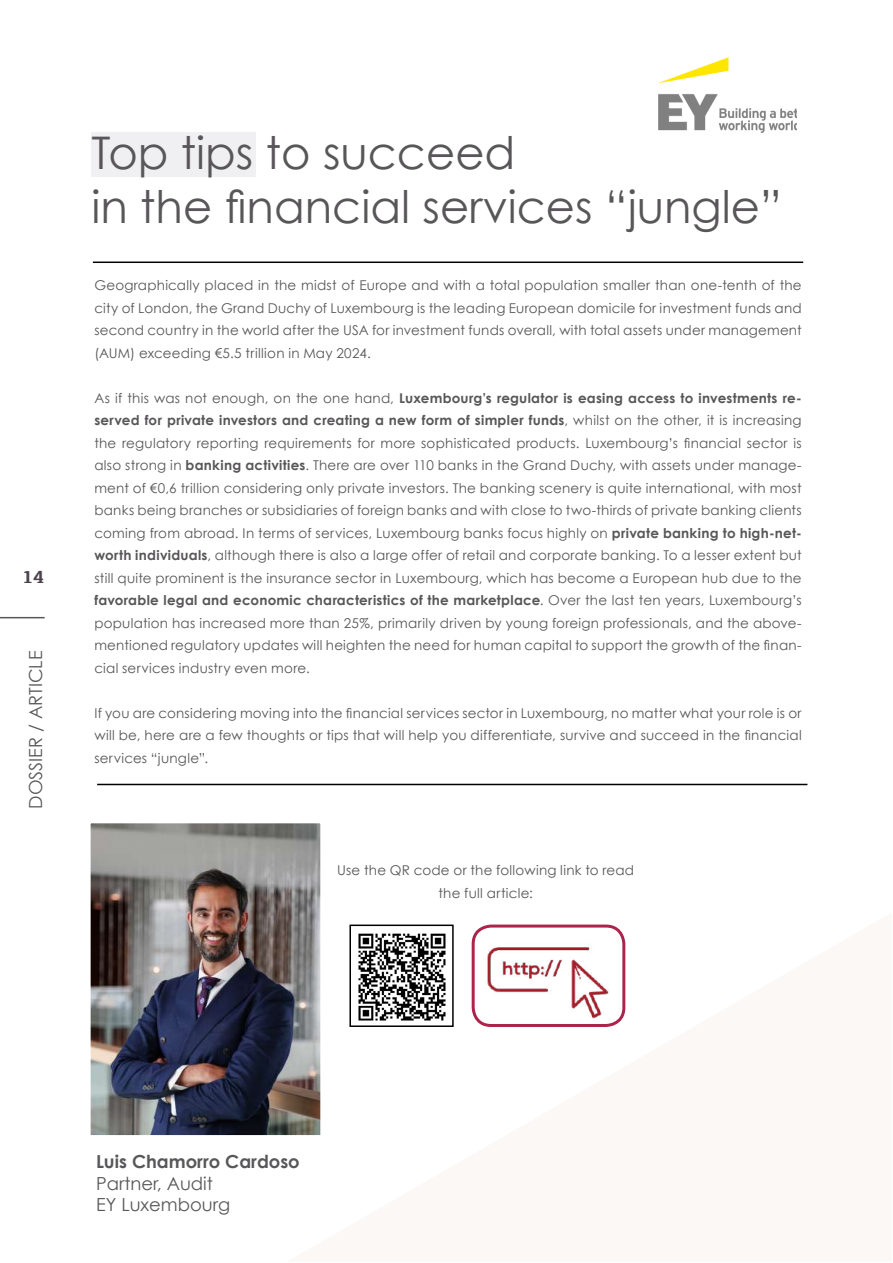
<style>
.page{position:relative;width:893px;height:1263px;background:#fff}
.page>*{position:absolute;margin:0;border:0;box-sizing:border-box;transform-origin:0 0}
.t1{font:45px/54px "Century Gothic";color:#585658}
.t2{font:18px/21.6px "Century Gothic";color:#58585a}
.t3{font:700 18px "Century Gothic";color:#58585a}
.t4{font:700 18px "Kefa";color:#4c434c}
.t5{font:13.5px/22.5px "Century Gothic";letter-spacing:.015em;color:#585658;text-align:justify}
.s1{font-weight:700}
</style>
<div class="page">
<hr style="left:93px;top:261px;width:710px;height:2px;background:#000">
<div style="left:91px;top:132px;width:165px;height:45px;background:#f0f0f2"></div>
<hr style="left:0;top:617px;width:45px;height:1px;background:#58585a">
<hr style="left:97px;top:784px;width:710px;height:1px;background:#000">
<svg style="left:349px;top:924px;width:277px;height:103px"></svg>
<img style="left:92px;top:825px;width:227px;height:308px">
<div style="left:83px;top:816px;width:245px;height:326px;border:8px solid #fff"></div>
<img style="left:659px;top:57px;width:137px;height:76px">
<h2 class="t4" style="left:22px;top:564px;width:24px">14</h2>
<h2 class="t2" style="left:25px;top:809px;width:160px;rotate:-90deg">DOSSIER / ARTICLE</h2>
<h1 class="t1" style="left:91px;top:125px;width:692px">Top tips to succeed<br>in the financial services “jungle”</h1>
<p class="t5" style="left:94px;top:274px;width:709px">Geographically placed in the midst of Europe and with a total population smaller than one-tenth of the city of London, the Grand Duchy of Luxembourg is the leading European domicile for investment funds and second country in the world after the USA for investment funds overall, with total assets under management (AUM) exceeding €5.5 trillion in May 2024.</p>
<p class="t5" style="left:94px;top:386px;width:709px">As if this was not enough, on the one hand, <span class="s1">Luxembourg’s regulator is easing access to investments re&shy;served for private investors and creating a new form of simpler funds</span>, whilst on the other, it is increasing the regulatory reporting requirements for more sophisticated products. Luxembourg’s financial sector is also strong in <span class="s1">banking activities</span>. There are over 110 banks in the Grand Duchy, with assets under manage&shy;ment of €0,6 trillion considering only private investors. The banking scenery is quite international, with most banks being branches or subsidiaries of foreign banks and with close to two-thirds of private banking clients coming from abroad. In terms of services, Luxembourg banks focus highly on <span class="s1">private banking to high-net&shy;worth individuals</span>, although there is also a large offer of retail and corporate banking. To a lesser extent but still quite prominent is the insurance sector in Luxembourg, which has become a European hub due to the <span class="s1">favorable legal and economic characteristics of the marketplace</span>. Over the last ten years, Luxembourg’s population has increased more than 25%, primarily driven by young foreign professionals, and the above&shy;mentioned regulatory updates will heighten the need for human capital to support the growth of the finan&shy;cial services industry even more.</p>
<p class="t5" style="left:94px;top:701px;width:709px">If you are considering moving into the financial services sector in Luxembourg, no matter what your role is or will be, here are a few thoughts or tips that will help you differentiate, survive and succeed in the financial services “jungle”.</p>
<p class="t5" style="left:337px;top:859px;width:298px;text-align:center">Use the QR code or the following link to read the full article:</p>
<h2 class="t3" style="left:96px;top:1150px;width:205px">Luis Chamorro Cardoso</h2>
<h2 class="t2" style="left:96px;top:1172px;width:136px">Partner, Audit<br>EY Luxembourg</h2>
</div>
